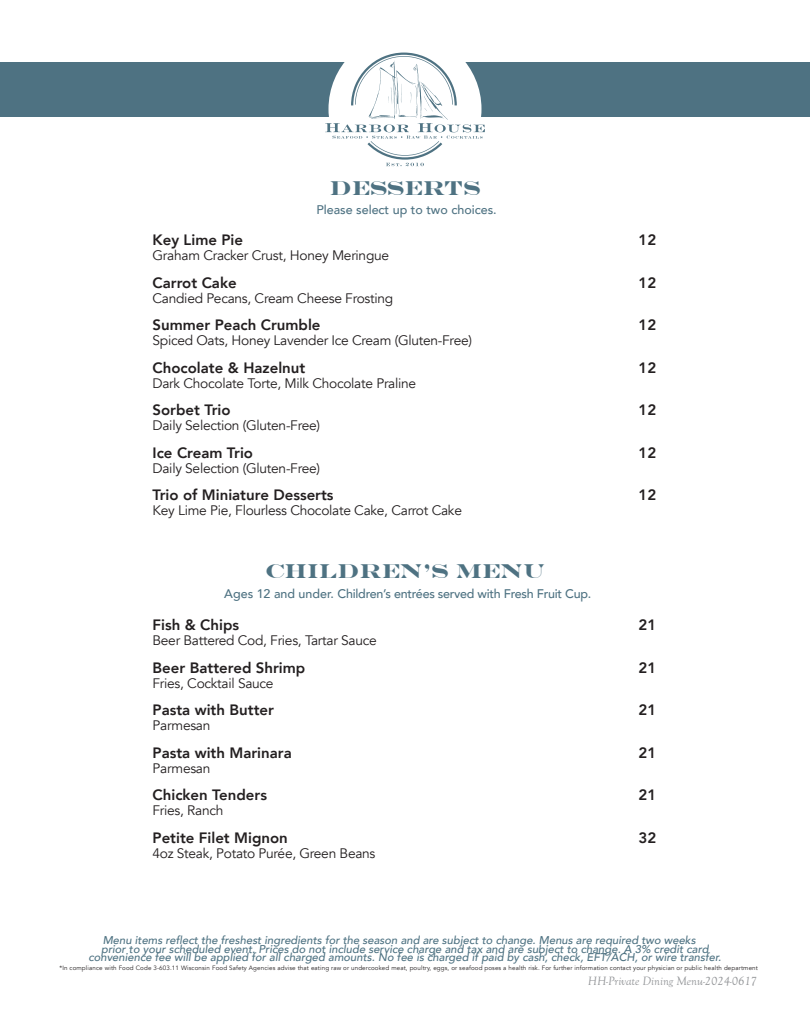
<style>
.page{position:relative;width:810px;height:1035px;background:#fff}
.page>*{position:absolute;margin:0;border:0;box-sizing:border-box;transform-origin:0 0}
.t1{font:700 20px "Engravers";color:#4e7282}
.t2{font:800 15px "Avenir";color:#231f20}
.t3{font:13.75px "Avenir";letter-spacing:-.02em;color:#231f20}
.t4{font:500 12.5px "Avenir";letter-spacing:-.02em;color:#4e7282}
.t5{font:italic 12.5px "Goudy Old Sty";color:#939598}
.t6{font:500 12.5px "Avenir";color:#4e7282}
.t7{font:500 11.25px "Avenir";color:#4e7282}
.t8{font:6.25px "Avenir";letter-spacing:.02em;color:#231f20}
</style>
<div class="page">
<div style="left:0;top:62px;width:810px;height:77px;background:#4e7282"></div>
<div style="left:0;top:118px;width:810px;height:26px;background:#fff"></div>
<svg style="left:325px;top:53px;width:160px;height:113px"></svg>
<h1 class="t1" style="left:330px;top:176px;width:152px">DESSERTS</h1>
<p class="t6" style="left:316px;top:199px;width:182px">Please select up to two choices.</p>
<p class="t2" style="left:153px;top:229px;width:92px">Key Lime Pie</p>
<p class="t2" style="left:639px;top:229px;width:19px">12</p>
<p class="t3" style="left:153px;top:248px;width:238px">Graham Cracker Crust, Honey Meringue</p>
<p class="t2" style="left:153px;top:271px;width:86px">Carrot Cake</p>
<p class="t2" style="left:639px;top:271px;width:19px">12</p>
<p class="t3" style="left:153px;top:290px;width:242px">Candied Pecans, Cream Cheese Frosting</p>
<p class="t2" style="left:153px;top:314px;width:170px">Summer Peach Crumble</p>
<p class="t2" style="left:639px;top:314px;width:19px">12</p>
<p class="t3" style="left:153px;top:333px;width:321px">Spiced Oats, Honey Lavender Ice Cream (Gluten-Free)</p>
<p class="t2" style="left:153px;top:356px;width:154px">Chocolate &amp; Hazelnut</p>
<p class="t2" style="left:639px;top:356px;width:19px">12</p>
<p class="t3" style="left:153px;top:375px;width:265px">Dark Chocolate Torte, Milk Chocolate Praline</p>
<p class="t2" style="left:153px;top:399px;width:80px">Sorbet Trio</p>
<p class="t2" style="left:639px;top:399px;width:19px">12</p>
<p class="t3" style="left:153px;top:417px;width:169px">Daily Selection (Gluten-Free)</p>
<p class="t2" style="left:153px;top:441px;width:102px">Ice Cream Trio</p>
<p class="t2" style="left:639px;top:441px;width:19px">12</p>
<p class="t3" style="left:153px;top:460px;width:169px">Daily Selection (Gluten-Free)</p>
<p class="t2" style="left:153px;top:484px;width:183px">Trio of Miniature Desserts</p>
<p class="t2" style="left:639px;top:484px;width:19px">12</p>
<p class="t3" style="left:153px;top:502px;width:311px">Key Lime Pie, Flourless Chocolate Cake, Carrot Cake</p>
<h1 class="t1" style="left:265px;top:559px;width:281px">CHILDREN’S MENU</h1>
<p class="t4" style="left:224px;top:583px;width:369px">Ages 12 and under. Children’s entrées served with Fresh Fruit Cup.</p>
<p class="t2" style="left:153px;top:613px;width:88px">Fish &amp; Chips</p>
<p class="t2" style="left:639px;top:613px;width:19px">21</p>
<p class="t3" style="left:153px;top:632px;width:226px">Beer Battered Cod, Fries, Tartar Sauce</p>
<p class="t2" style="left:153px;top:656px;width:154px">Beer Battered Shrimp</p>
<p class="t2" style="left:639px;top:656px;width:19px">21</p>
<p class="t3" style="left:153px;top:675px;width:123px">Fries, Cocktail Sauce</p>
<p class="t2" style="left:153px;top:698px;width:123px">Pasta with Butter</p>
<p class="t2" style="left:639px;top:698px;width:19px">21</p>
<p class="t3" style="left:153px;top:717px;width:59px">Parmesan</p>
<p class="t2" style="left:153px;top:741px;width:141px">Pasta with Marinara</p>
<p class="t2" style="left:639px;top:741px;width:19px">21</p>
<p class="t3" style="left:153px;top:760px;width:59px">Parmesan</p>
<p class="t2" style="left:153px;top:783px;width:116px">Chicken Tenders</p>
<p class="t2" style="left:639px;top:783px;width:19px">21</p>
<p class="t3" style="left:153px;top:802px;width:72px">Fries, Ranch</p>
<p class="t2" style="left:153px;top:826px;width:137px">Petite Filet Mignon</p>
<p class="t2" style="left:639px;top:826px;width:19px">32</p>
<p class="t3" style="left:153px;top:845px;width:224px">4oz Steak, Potato Purée, Green Beans</p>
<p class="t7" style="left:103px;top:930px;width:597px">Menu items reflectthe freshestingredients forthe season and are subjectto change.Menus are required two weeks</p>
<p class="t7" style="left:101px;top:939px;width:611px">priorto yourscheduled event.Prices do notinclude service charge and tax and are subjectto change.A 3% creditcard</p>
<p class="t7" style="left:88px;top:948px;width:637px">convenience fee willbe applied forallcharged amounts.No fee is charged ifpaid by cash,check,EFT/ACH,orwire transfer.</p>
<p class="t8" style="left:59px;top:964px;width:700px">*In compliance with Food Code 3-603.11 Wisconsin Food Safety Agencies advise that eating raw or undercooked meat, poultry, eggs, or seafood poses a health risk. For further information contact your physician or public health department</p>
<p class="t5" style="left:588px;top:974px;width:171px">HH-Private Dining Menu-2024-0617</p>
</div>
